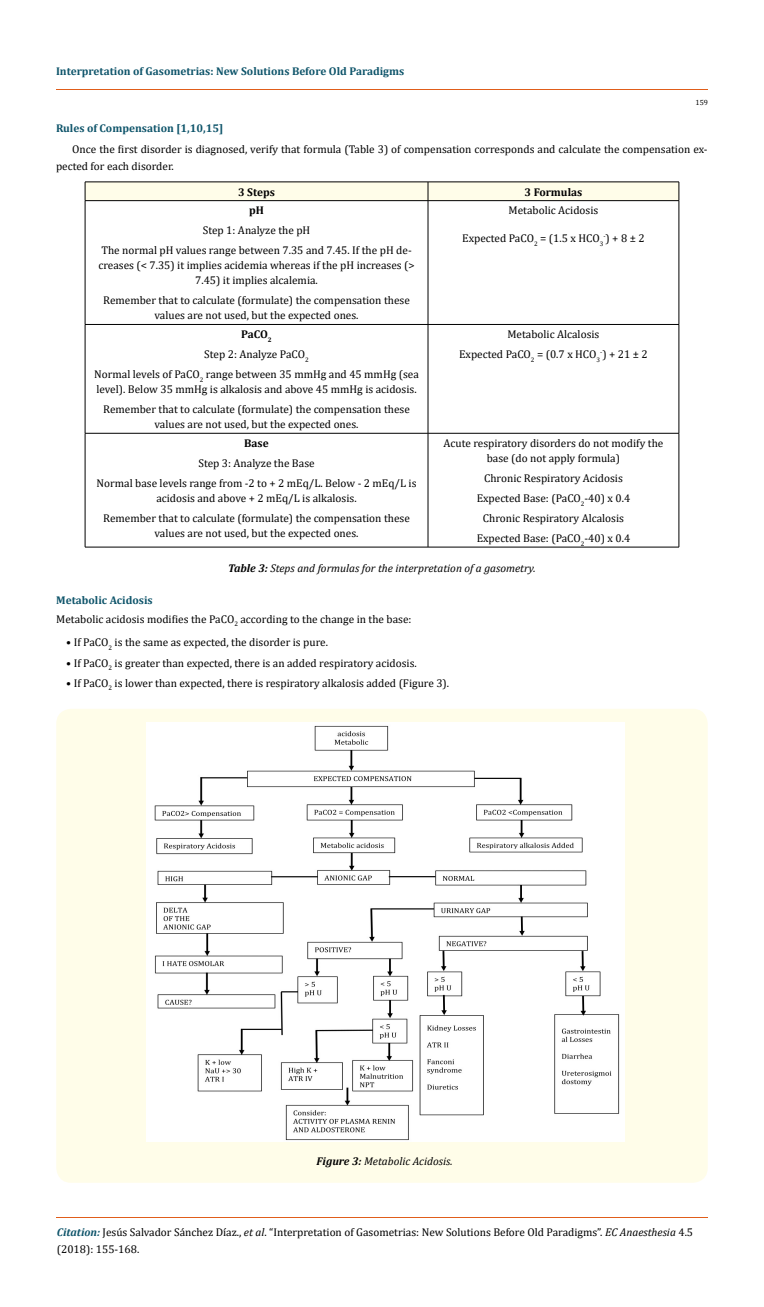
<style>
.page{position:relative;width:764px;height:1307px;background:#fff}
.page>*{position:absolute;margin:0;border:0;box-sizing:border-box;transform-origin:0 0}
.t1{font:11.25px/20px "Cambria";color:#000;text-align:center}
.t2{font:700 11.25px "Cambria";color:#0e546a}
.t3{font:italic 11.25px "Cambria";color:#000}
.t4{font:700 11.25px "Cambria";color:#000}
.t5{font:7.5px "Cambria";color:#000}
.s1{font-weight:700}
.s2{font-weight:700;color:#0e546a}
.s3{font-weight:700;font-style:italic;color:#0e546a}
.s4{font-style:italic}
</style>
<div class="page">
<hr style="left:56px;top:90px;width:652px;height:1px;background:#e05d1a">
<hr style="left:56px;top:1216px;width:651px;height:1px;background:#e05d1a">
<div style="left:85px;top:182px;width:594px;height:18px;background:#fffde9"></div>
<hr style="left:85px;top:200px;width:343px;height:1px;background:#000">
<hr style="left:85px;top:201px;width:1px;height:123px;background:#000">
<hr style="left:428px;top:200px;width:251px;height:1px;background:#000">
<hr style="left:428px;top:201px;width:1px;height:123px;background:#000">
<hr style="left:678px;top:201px;width:1px;height:123px;background:#000">
<hr style="left:85px;top:324px;width:343px;height:1px;background:#000">
<hr style="left:85px;top:324px;width:1px;height:109px;background:#000">
<hr style="left:428px;top:324px;width:251px;height:1px;background:#000">
<hr style="left:428px;top:324px;width:1px;height:109px;background:#000">
<hr style="left:678px;top:324px;width:1px;height:109px;background:#000">
<hr style="left:85px;top:433px;width:343px;height:1px;background:#000">
<hr style="left:85px;top:433px;width:1px;height:114px;background:#000">
<hr style="left:428px;top:433px;width:251px;height:1px;background:#000">
<hr style="left:428px;top:433px;width:1px;height:114px;background:#000">
<hr style="left:678px;top:433px;width:1px;height:114px;background:#000">
<hr style="left:85px;top:547px;width:343px;height:1px;background:#000">
<hr style="left:428px;top:547px;width:251px;height:1px;background:#000">
<div style="left:56px;top:708px;width:652px;height:474px;background:#fffde9;border-radius:15px"></div>
<img style="left:146px;top:722px;width:478px;height:418px">
<p class="t2" style="left:56px;top:63px;width:350px">Interpretation of Gasometrias: New Solutions Before Old Paradigms</p>
<p class="t5" style="left:695px;top:98px;width:14px">159</p>
<p class="t2" style="left:56px;top:120px;width:169px">Rules of Compensation [1,10,15]</p>
<p class="t1" style="left:56px;top:140px;width:653px;line-height:17.5px;text-align:left;text-indent:16px">Once the first disorder is diagnosed, verify that formula (Table 3) of compensation corresponds and calculate the compensation ex&shy;pected for each disorder.</p>
<p class="t4" style="left:238px;top:184px;width:38px">3 Steps</p>
<p class="t4" style="left:524px;top:184px;width:59px">3 Formulas</p>
<p class="t4" style="left:249px;top:203px;width:16px">pH</p>
<p class="t1" style="left:101px;top:220px;width:312px">Step 1: Analyze the pH<br>The normal pH values range between 7.35 and 7.45. If the pH de-</p>
<p class="t1" style="left:98px;top:258px;width:318px;line-height:15px">creases (&lt; 7.35) it implies acidemia whereas if the pH increases (&gt;<br>7.45) it implies alcalemia.</p>
<p class="t1" style="left:103px;top:293px;width:308px;line-height:15px">Remember that to calculate (formulate) the compensation these values are not used, but the expected ones.</p>
<p class="t1" style="left:508px;top:200px;width:91px">Metabolic Acidosis</p>
<p class="t1" style="left:462px;top:228px;width:184px">Expected PaCO<sub>2</sub> = (1.5 x HCO<sub>3</sub><sup>-</sup>) + 8 ± 2</p>
<p class="t1" style="left:94px;top:324px;width:326px"><span class="s1">PaCO</span><sub>2<br></sub>Step 2: Analyze PaCO<sub>2<br></sub>Normal levels of PaCO<sub>2</sub> range between 35 mmHg and 45 mmHg (sea</p>
<p class="t1" style="left:96px;top:379px;width:322px">level). Below 35 mmHg is alkalosis and above 45 mmHg is acidosis.<br>Remember that to calculate (formulate) the compensation these</p>
<p class="t1" style="left:154px;top:414px;width:205px">values are not used, but the expected ones.</p>
<p class="t1" style="left:459px;top:324px;width:190px">Metabolic Alcalosis<br>Expected PaCO<sub>2</sub> = (0.7 x HCO<sub>3</sub><sup>-</sup>) + 21 ± 2</p>
<p class="t1" style="left:443px;top:435px;width:221px;line-height:15px">Acute respiratory disorders do not modify the base (do not apply formula)</p>
<p class="t1" style="left:477px;top:468px;width:155px">Chronic Respiratory Acidosis<br>Expected Base: (PaCO<sub>2</sub>-40) x 0.4<br>Chronic Respiratory Alcalosis<br>Expected Base: (PaCO<sub>2</sub>-40) x 0.4</p>
<p class="t3" style="left:228px;top:560px;width:309px"><span class="s1">Table 3:</span> Steps and formulas for the interpretation of a gasometry.</p>
<p class="t1" style="left:56px;top:590px;width:357px;line-height:18.6px;text-align:left"><span class="s2">Metabolic Acidosis<br></span>Metabolic acidosis modifies the PaCO<sub>2</sub> according to the change in the base:</p>
<p class="t1" style="left:66px;top:632px;width:263px">• If PaCO<sub>2</sub> is the same as expected, the disorder is pure.</p>
<p class="t1" style="left:66px;top:652px;width:352px">• If PaCO<sub>2</sub> is greater than expected, there is an added respiratory acidosis.</p>
<p class="t1" style="left:66px;top:672px;width:384px">• If PaCO<sub>2</sub> is lower than expected, there is respiratory alkalosis added (Figure 3).</p>
<p class="t4" style="left:244px;top:435px;width:26px">Base</p>
<p class="t1" style="left:96px;top:453px;width:321px">Step 3: Analyze the Base<br>Normal base levels range from -2 to + 2 mEq/L. Below - 2 mEq/L is</p>
<p class="t1" style="left:103px;top:488px;width:308px">acidosis and above + 2 mEq/L is alkalosis.<br>Remember that to calculate (formulate) the compensation these</p>
<p class="t1" style="left:154px;top:523px;width:205px">values are not used, but the expected ones.</p>
<p class="t3" style="left:316px;top:1152px;width:138px"><span class="s1">Figure 3:</span> Metabolic Acidosis.</p>
<p class="t1" style="left:57px;top:1222px;width:638px;line-height:17.5px;text-align:left"><span class="s3">Citation:</span> Jesús Salvador Sánchez Díaz., <span class="s4">et al</span>. “Interpretation of Gasometrias: New Solutions Before Old Paradigms”. <span class="s4">EC Anaesthesia</span> 4.5 (2018): 155-168.</p>
</div>
